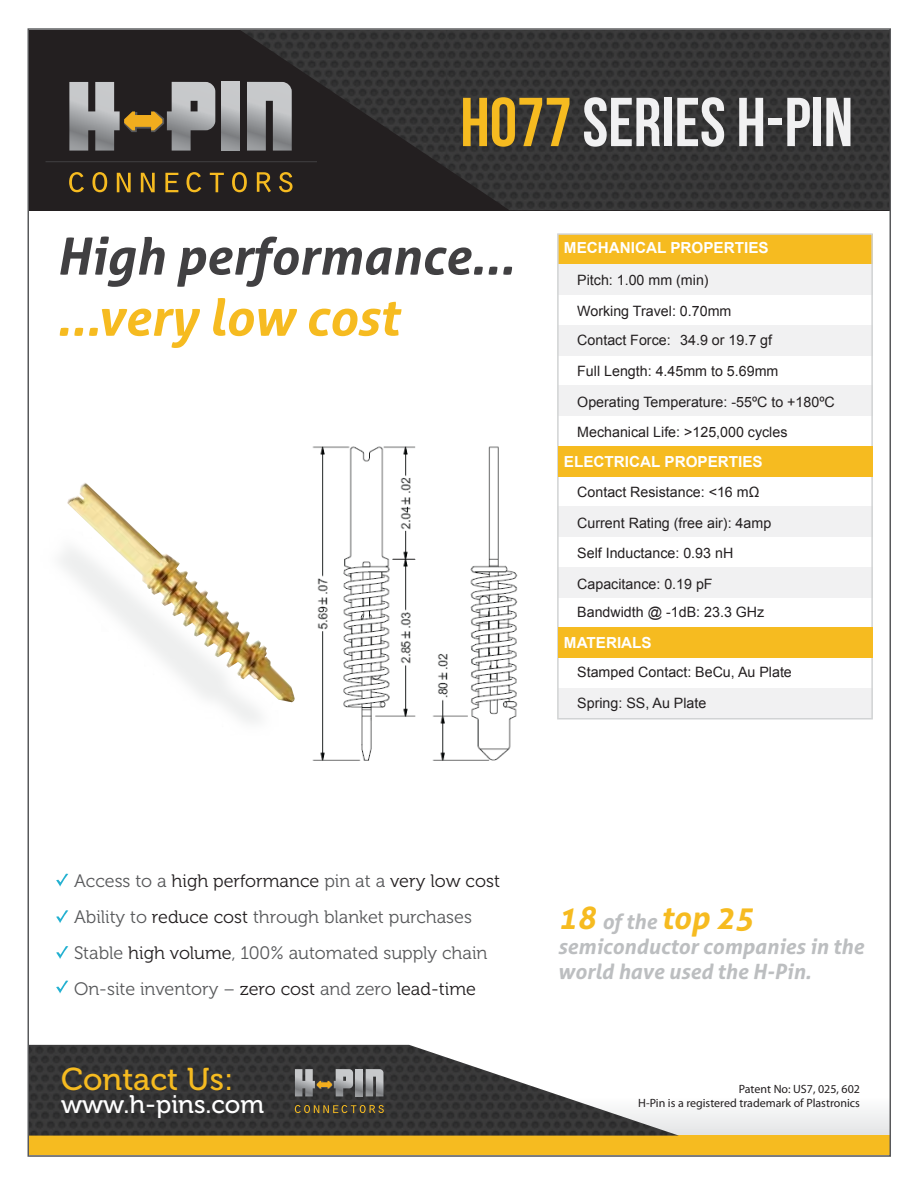
<style>
.page{position:relative;width:918px;height:1188px;background:#fff}
.page>*{position:absolute;margin:0;border:0;box-sizing:border-box;transform-origin:0 0}
.t1{font:69px "Bebas Neue";color:#f1f1f2}
.t2{font:italic 700 51px "Aller";color:#414042}
.t3{font:italic 700 51px "Aller";color:#f6bb20}
.t4{font:italic 700 31.5px "Aller";color:#f6bb20}
.t5{font:31.5px "Museo 500";color:#f6bb20}
.t6{font:25.35px "Museo 500";color:#fff}
.t7{font:italic 700 21px/25.2px "Aller";color:#bcbec0}
.t8{font:18px/36px "Museo 300";color:#58595b}
.t9{font:700 15.3px "Arial";color:#fff}
.t10{font:14.25px/30.8px "Arial";color:#231f20}
.t11{font:12px/14.4px "Myriad Pro";color:#231f20;text-align:right}
.s1{color:#f6bb20}
.s2{color:#231f20}
.s3{font-size:21px;color:#bcbec0}
</style>
<div class="page">
<svg style="left:56px;top:874px;width:12px;height:13px"></svg>
<svg style="left:56px;top:910px;width:12px;height:13px"></svg>
<svg style="left:56px;top:946px;width:12px;height:13px"></svg>
<svg style="left:56px;top:981px;width:12px;height:13px"></svg>
<div style="left:28px;top:30px;width:863px;height:180px;background:#231f20"></div>
<img style="left:240px;top:31px;width:648px;height:179px">
<svg style="left:679px;top:1110px;width:209px;height:26px"></svg>
<div style="left:29px;top:1136px;width:861px;height:19px;background:#f6bb20"></div>
<svg style="left:69px;top:82px;width:146px;height:69px"></svg>
<svg style="left:221px;top:82px;width:19px;height:69px"></svg>
<svg style="left:247px;top:82px;width:45px;height:69px"></svg>
<svg style="left:69px;top:172px;width:15px;height:20px"></svg>
<svg style="left:92px;top:172px;width:15px;height:20px"></svg>
<svg style="left:117px;top:173px;width:14px;height:19px"></svg>
<svg style="left:141px;top:173px;width:14px;height:19px"></svg>
<svg style="left:165px;top:173px;width:13px;height:19px"></svg>
<svg style="left:187px;top:172px;width:14px;height:20px"></svg>
<svg style="left:210px;top:173px;width:14px;height:19px"></svg>
<svg style="left:232px;top:172px;width:15px;height:20px"></svg>
<svg style="left:257px;top:172px;width:14px;height:20px"></svg>
<svg style="left:279px;top:172px;width:14px;height:20px"></svg>
<hr style="left:46px;top:161px;width:271px;height:1px;background:#414042">
<div style="left:558px;top:234px;width:314px;height:30px;background:#f6bb20"></div>
<div style="left:558px;top:264px;width:314px;height:31px;background:#f1f1f2"></div>
<div style="left:558px;top:325px;width:314px;height:30px;background:#f1f1f2"></div>
<div style="left:558px;top:386px;width:314px;height:30px;background:#f1f1f2"></div>
<div style="left:558px;top:507px;width:314px;height:30px;background:#f1f1f2"></div>
<div style="left:558px;top:567px;width:314px;height:31px;background:#f1f1f2"></div>
<div style="left:558px;top:628px;width:314px;height:30px;background:#f6bb20"></div>
<div style="left:558px;top:688px;width:314px;height:30px;background:#f1f1f2"></div>
<div style="left:557px;top:233px;width:316px;height:487px;border:2px solid #d1d3d4"></div>
<div style="left:558px;top:627px;width:314px;height:30px;background:#f6bb20"></div>
<div style="left:558px;top:446px;width:314px;height:31px;background:#f6bb20"></div>
<img style="left:312px;top:446px;width:206px;height:315px">
<img style="left:31px;top:1045px;width:648px;height:91px">
<svg style="left:295px;top:1069px;width:58px;height:27px"></svg>
<svg style="left:355px;top:1069px;width:8px;height:27px"></svg>
<svg style="left:366px;top:1069px;width:17px;height:27px"></svg>
<svg style="left:295px;top:1105px;width:89px;height:8px"></svg>
<hr style="left:285px;top:1101px;width:109px;height:1px;background:#414042">
<img style="left:27px;top:486px;width:293px;height:291px">
<h1 class="t1" style="left:460px;top:84px;width:394px"><span class="s1">H077</span> SERIES H-PIN</h1>
<h2 class="t2" style="left:56px;top:224px;width:460px">High performance...</h2>
<h2 class="t3" style="left:56px;top:286px;width:344px">...very low cost</h2>
<p class="t9" style="left:564px;top:238px;width:206px">MECHANICAL PROPERTIES</p>
<p class="t10" style="left:577px;top:265px;width:156px">Pitch: 1.00 mm (min)<br>Working Travel: 0.70mm</p>
<p class="t10" style="left:577px;top:325px;width:203px">Contact Force:<br>Full Length: 4.45mm to 5.69mm</p>
<p class="t10" style="left:577px;top:388px;width:259px;line-height:29.2px">Operating Temperature: -55ºC to +180ºC<br>Mechanical Life: &gt;125,000 cycles</p>
<p class="t10" style="left:680px;top:325px;width:93px">34.9 or 19.7 gf</p>
<p class="t9" style="left:564px;top:452px;width:200px">ELECTRICAL PROPERTIES</p>
<p class="t10" style="left:577px;top:477px;width:196px">Contact Resistance: &lt;16 mΩ<br>Current Rating (free air): 4amp<br>Self Inductance: 0.93 nH<br>Capacitance: 0.19 pF</p>
<p class="t10" style="left:577px;top:597px;width:189px">Bandwidth @ -1dB: 23.3 GHz</p>
<p class="t9" style="left:564px;top:632px;width:89px">MATERIALS</p>
<p class="t10" style="left:577px;top:657px;width:216px">Stamped Contact: BeCu, Au Plate<br>Spring: SS, Au Plate</p>
<p class="t8" style="left:74px;top:863px;width:428px">Access to a <span class="s2">high performance</span> pin at a <span class="s2">very low cost </span>Ability to <span class="s2">reduce cost</span> through blanket purchases Stable <span class="s2">high volume</span>, 100% automated supply chain On-site inventory – <span class="s2">zero cost</span> and zero <span class="s2">lead-time</span></p>
<h3 class="t5" style="left:61px;top:1062px;width:174px">Contact Us:</h3>
<h3 class="t6" style="left:61px;top:1091px;width:204px">www.h-pins.com</h3>
<h3 class="t4" style="left:558px;top:898px;width:197px">18 <span class="s3">of the</span> top 25</h3>
<h3 class="t7" style="left:558px;top:934px;width:307px">semiconductor companies in the world have used the H-Pin.</h3>
<p class="t11" style="left:638px;top:1081px;width:223px">Patent No: US7, 025, 602<br>H-Pin is a registered trademark of Plastronics</p>
</div>
